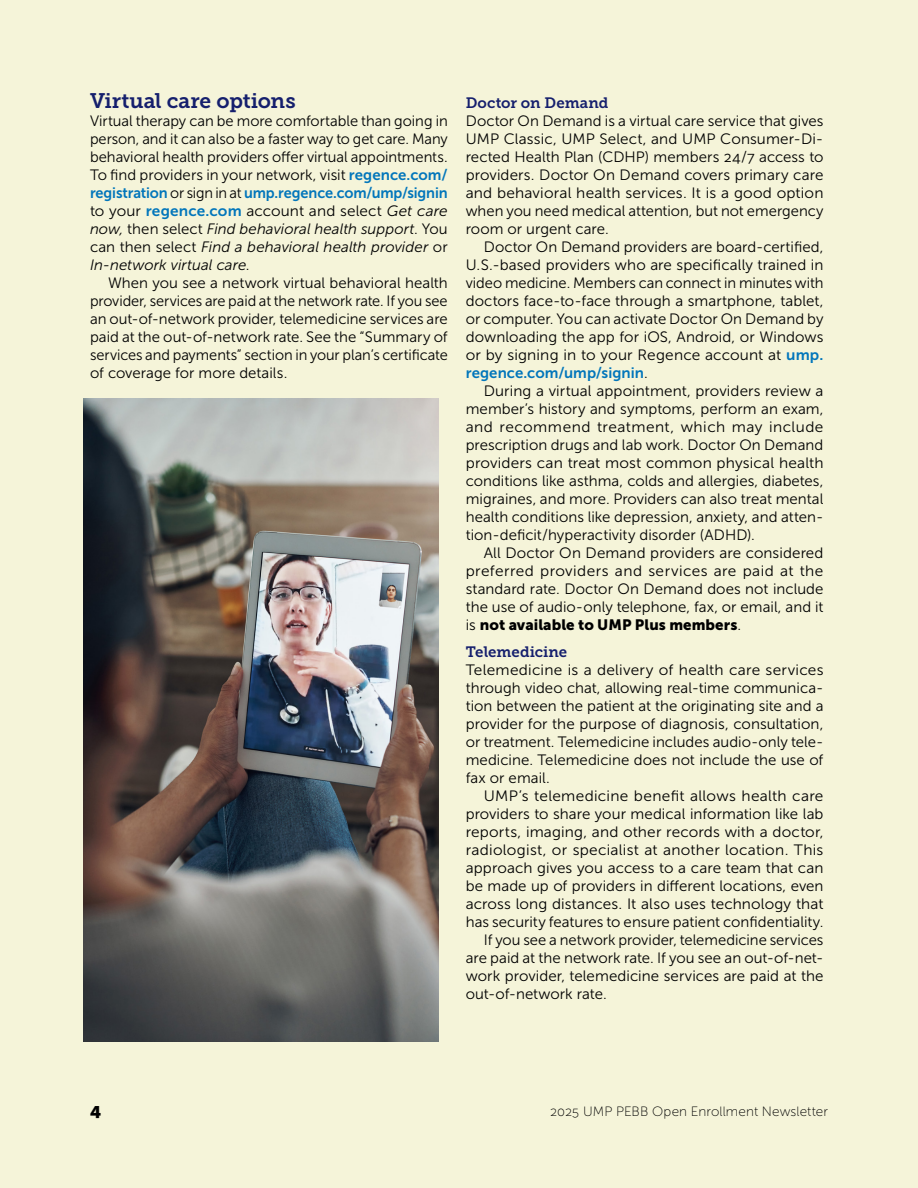
<style>
.page{position:relative;width:918px;height:1188px;background:#f5f4d9}
.page>*{position:absolute;margin:0;border:0;box-sizing:border-box;transform-origin:0 0}
.t1{font:21px "Museo Slab 700";letter-spacing:-.005em;color:#151f6d}
.t2{font:18px "Museo Sans 900";color:#000}
.t3{font:15px/18px "Museo Sans 300";letter-spacing:.005em;color:#000;text-align:justify}
.t4{font:15px "Museo Slab 700";color:#151f6d}
.t5{font:13.5px "Museo Sans 100";letter-spacing:.005em;color:#000}
.s1{font-family:"Museo Sans 700";color:#0276bb}
.s2{font-style:italic}
.s3{font-family:"Museo Sans 900"}
</style>
<div class="page">
<img style="left:83px;top:398px;width:356px;height:643px">
<h2 class="t1" style="left:90px;top:89px;width:207px">Virtual care options</h2>
<p class="t3" style="left:90px;top:112px;width:359px">Virtual therapy can be more comfortable than going in person, and it can also be a faster way to get care. Many behavioral health providers offer virtual appointments.<br>To find providers in your network, visit <span class="s1">regence.com/ registration</span> or sign in at <span class="s1">ump.regence.com/ump/signin </span>to your <span class="s1">regence.com</span> account and select <span class="s2">Get care now,</span> then select <span class="s2">Find behavioral health support</span>. You can then select <span class="s2">Find a behavioral health provider</span> or <span class="s2">In-network virtual care</span>.</p>
<p class="t3" style="left:90px;top:274px;width:359px;text-indent:18px">When you see a network virtual behavioral health provider, services are paid at the network rate. If you see an out-of-network provider, telemedicine services are paid at the out-of-network rate. See the “Summary of services and payments” section in your plan’s certificate of coverage for more details.</p>
<h3 class="t4" style="left:466px;top:94px;width:144px">Doctor on Demand</h3>
<p class="t3" style="left:466px;top:112px;width:359px">Doctor On Demand is a virtual care service that gives UMP Classic, UMP Select, and UMP Consumer-Di&shy;rected Health Plan (CDHP) members 24/7 access to providers. Doctor On Demand covers primary care and behavioral health services. It is a good option when you need medical attention, but not emergency room or urgent care.</p>
<p class="t3" style="left:466px;top:238px;width:359px;text-indent:18px">Doctor On Demand providers are board-certified, U.S.-based providers who are specifically trained in video medicine. Members can connect in minutes with doctors face-to-face through a smartphone, tablet, or computer. You can activate Doctor On Demand by downloading the app for iOS, Android, or Windows or by signing in to your Regence account at <span class="s1">ump. regence.com/ump/signin</span>.</p>
<p class="t3" style="left:466px;top:382px;width:359px;text-indent:18px">During a virtual appointment, providers review a member’s history and symptoms, perform an exam, and recommend treatment, which may include prescription drugs and lab work. Doctor On Demand providers can treat most common physical health conditions like asthma, colds and allergies, diabetes, migraines, and more. Providers can also treat mental health conditions like depression, anxiety, and atten&shy;tion-deficit/hyperactivity disorder (ADHD).</p>
<p class="t3" style="left:466px;top:544px;width:359px;text-indent:18px">All Doctor On Demand providers are considered preferred providers and services are paid at the standard rate. Doctor On Demand does not include the use of audio-only telephone, fax, or email, and it is <span class="s3">not available to UMP Plus members</span>.</p>
<h3 class="t4" style="left:466px;top:643px;width:103px">Telemedicine</h3>
<p class="t3" style="left:466px;top:661px;width:359px">Telemedicine is a delivery of health care services through video chat, allowing real-time communica&shy;tion between the patient at the originating site and a provider for the purpose of diagnosis, consultation, or treatment. Telemedicine includes audio-only tele&shy;medicine. Telemedicine does not include the use of fax or email.</p>
<p class="t3" style="left:466px;top:787px;width:359px;text-indent:18px">UMP’s telemedicine benefit allows health care providers to share your medical information like lab reports, imaging, and other records with a doctor, radiologist, or specialist at another location. This approach gives you access to a care team that can be made up of providers in different locations, even across long distances. It also uses technology that has security features to ensure patient confidentiality.</p>
<p class="t3" style="left:466px;top:931px;width:359px;text-indent:18px">If you see a network provider, telemedicine services are paid at the network rate. If you see an out-of-net&shy;work provider, telemedicine services are paid at the out-of-network rate.</p>
<p class="t2" style="left:90px;top:1099px;width:13px">4</p>
<p class="t5" style="left:550px;top:1104px;width:279px">2025 UMP PEBB Open Enrollment Newsletter</p>
</div>
